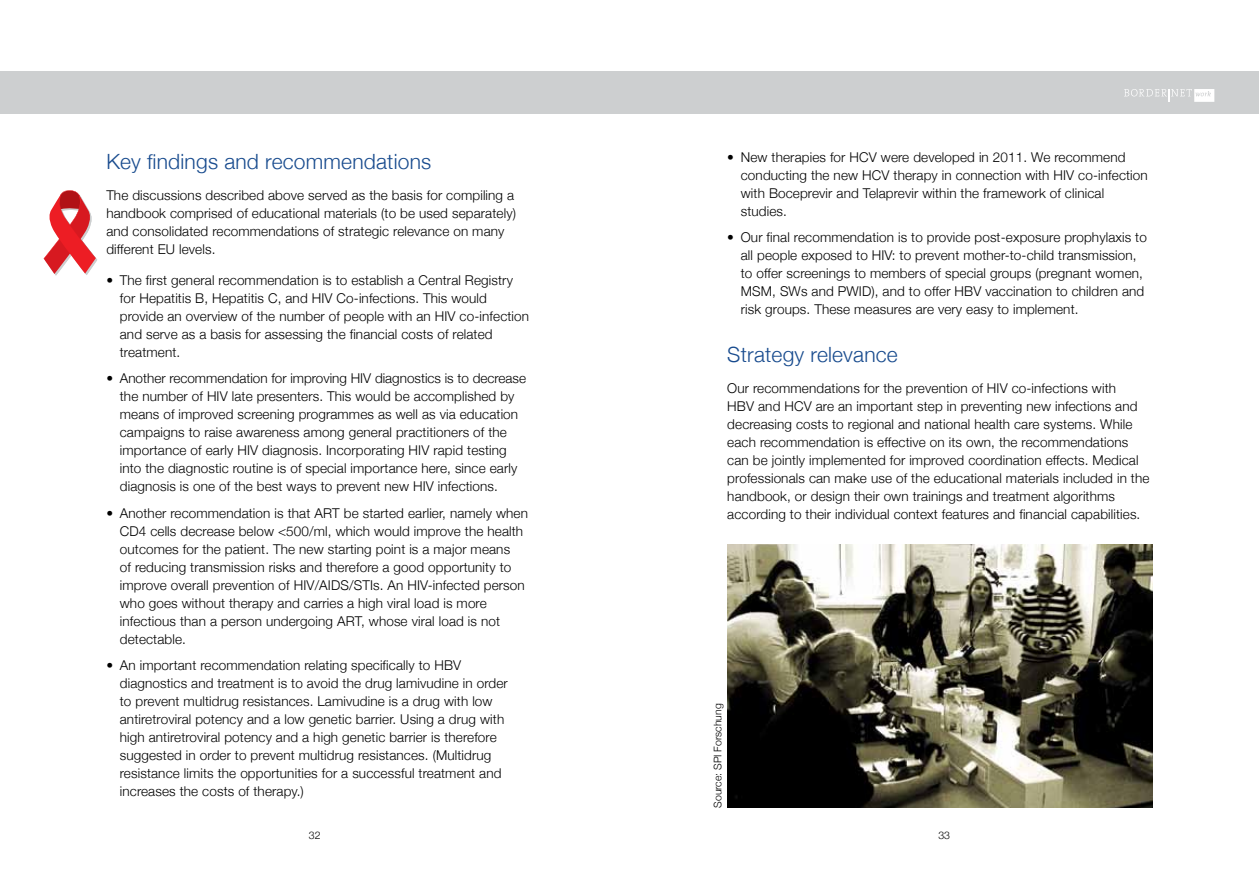
<style>
.page{position:relative;width:1259px;height:893px;background:#fff}
.page>*{position:absolute;margin:0;border:0;box-sizing:border-box;transform-origin:0 0}
.t1{font:300 21px "Helvetica Neue";letter-spacing:.01em;color:#184b8e}
.t2{font:300 13.5px/18px "Helvetica Neue";letter-spacing:.01em;color:#000}
.t3{font:300 10.5px "Helvetica Neue";color:#000}
</style>
<div class="page">
<img style="left:727px;top:544px;width:425px;height:264px">
<div style="left:0;top:71px;width:1259px;height:43px;background:#cdcfd0"></div>
<svg style="left:44px;top:190px;width:53px;height:86px"></svg>
<svg style="left:1124px;top:89px;width:90px;height:13px"></svg>
<h1 class="t1" style="left:106px;top:145px;width:326px">Key findings and recommendations</h1>
<p class="t2" style="left:106px;top:185px;width:411px">The discussions described above served as the basis for compiling a handbook comprised of educational materials (to be used separately) and consolidated recommendations of strategic relevance on many different EU levels.</p>
<p class="t2" style="left:120px;top:270px;width:411px;text-indent:-14px">• The first general recommendation is to establish a Central Registry for Hepatitis B, Hepatitis C, and HIV Co-infections. This would provide an overview of the number of people with an HIV co-infection and serve as a basis for assessing the financial costs of related treatment.</p>
<p class="t2" style="left:120px;top:369px;width:408px;text-indent:-14px">• Another recommendation for improving HIV diagnostics is to decrease the number of HIV late presenters. This would be accomplished by means of improved screening programmes as well as via education campaigns to raise awareness among general practitioners of the importance of early HIV diagnosis. Incorporating HIV rapid testing into the diagnostic routine is of special importance here, since early diagnosis is one of the best ways to prevent new HIV infections.</p>
<p class="t2" style="left:120px;top:503px;width:409px;text-indent:-14px">• Another recommendation is that ART be started earlier, namely when CD4 cells decrease below &lt;500/ml, which would improve the health outcomes for the patient. The new starting point is a major means<br>of reducing transmission risks and therefore a good opportunity to improve overall prevention of HIV/AIDS/STIs. An HIV-infected person who goes without therapy and carries a high viral load is more infectious than a person undergoing ART, whose viral load is not detectable.</p>
<p class="t2" style="left:120px;top:655px;width:389px;text-indent:-14px">• An important recommendation relating specifically to HBV diagnostics and treatment is to avoid the drug lamivudine in order to prevent multidrug resistances. Lamivudine is a drug with low antiretroviral potency and a low genetic barrier. Using a drug with high antiretroviral potency and a high genetic barrier is therefore suggested in order to prevent multidrug resistances. (Multidrug resistance limits the opportunities for a successful treatment and increases the costs of therapy.)</p>
<p class="t2" style="left:741px;top:147px;width:408px;text-indent:-14px">• New therapies for HCV were developed in 2011. We recommend conducting the new HCV therapy in connection with HIV co-infection with Boceprevir and Telaprevir within the framework of clinical studies.</p>
<p class="t2" style="left:741px;top:228px;width:407px;text-indent:-14px">• Our final recommendation is to provide post-exposure prophylaxis to all people exposed to HIV: to prevent mother-to-child transmission, to offer screenings to members of special groups (pregnant women, MSM, SWs and PWID), and to offer HBV vaccination to children and risk groups. These measures are very easy to implement.</p>
<h1 class="t1" style="left:727px;top:337px;width:172px">Strategy relevance</h1>
<p class="t2" style="left:727px;top:378px;width:424px">Our recommendations for the prevention of HIV co-infections with<br>HBV and HCV are an important step in preventing new infections and decreasing costs to regional and national health care systems. While each recommendation is effective on its own, the recommendations can be jointly implemented for improved coordination effects. Medical professionals can make use of the educational materials included in the handbook, or design their own trainings and treatment algorithms according to their individual context features and financial capabilities.</p>
<p class="t3" style="left:709px;top:808px;width:106px;rotate:-90deg">Source: SPI Forschung</p>
<p class="t3" style="left:309px;top:827px;width:13px">32</p>
<p class="t3" style="left:938px;top:827px;width:13px">33</p>
</div>
